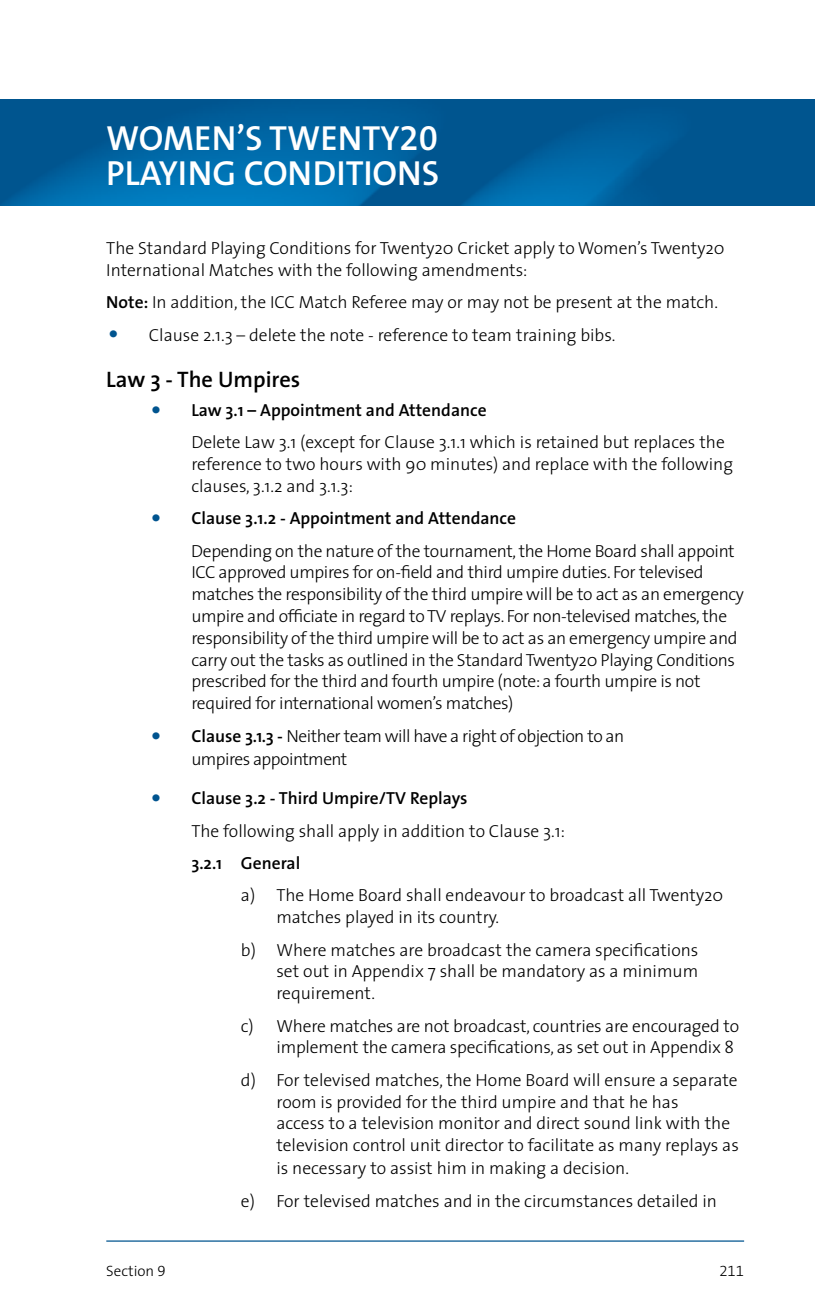
<style>
.page{position:relative;width:815px;height:1312px;background:#fff}
.page>*{position:absolute;margin:0;border:0;box-sizing:border-box;transform-origin:0 0}
.t1{font:600 35px/35px "The Sans";color:#fff}
.t2{font:600 22.5px "The Sans";color:#000}
.t3{font:300 17.5px/21.8px "The Sans";letter-spacing:-.01em;color:#000}
.t4{font:300 17.5px/22.5px "The Sans";letter-spacing:-.03em;color:#000}
.t5{font:600 17.5px "The Sans";color:#000}
.t6{font:300 15px "The Sans";color:#000}
.t7{font:15px "The Sans Light Expert";color:#000}
.s1{font-family:"The Sans Semi Bold Expert";font-weight:400}
.s2{font-weight:600}
.s3{font-size:35px;color:#00548f}
.s4{font-family:"The Sans Light Expert";font-weight:400}
</style>
<div class="page">
<hr style="left:106px;top:1240px;width:638px;height:1px;background:#00548f">
<img style="left:0;top:99px;width:815px;height:107px">
<h1 class="t1" style="left:106px;top:119px;width:333px">Women’s Twenty<span class="s1">20<br></span>PLAYING CONDITIONS</h1>
<p class="t3" style="left:106px;top:236px;width:620px">The Standard Playing Conditions for Twenty20 Cricket apply to Women’s Twenty20<br>International Matches with the following amendments:</p>
<p class="t3" style="left:106px;top:291px;width:613px"><span class="s2">Note:</span> In addition, the ICC Match Referee may or may not be present at the match.</p>
<p class="t3" style="left:106px;top:323px;width:511px"><span class="s3">•</span> Clause 2.1.3 – delete the note - reference to team training bibs.</p>
<p class="t2" style="left:106px;top:360px;width:196px">Law 3 - The Umpires</p>
<p class="t3" style="left:191px;top:393px;width:535px;line-height:32.5px;text-indent:-43px"><span class="s3">•</span> <span class="s2">Law 3.1 – Appointment and Attendance<br></span>Delete Law 3.1 (except for Clause 3.1.1 which is retained but replaces the</p>
<p class="t3" style="left:191px;top:452px;width:543px">reference to two hours with 90 minutes) and replace with the following clauses, 3.1.2 and 3.1.3:</p>
<p class="t3" style="left:191px;top:501px;width:545px;line-height:32.5px;text-indent:-43px"><span class="s3">•</span> <span class="s2">Clause 3.1.2 - Appointment and Attendance<br></span>Depending on the nature of the tournament, the Home Board shall appoint</p>
<p class="t3" style="left:191px;top:561px;width:554px">ICC approved umpires for on-field and third umpire duties. For televised matches the responsibility of the third umpire will be to act as an emergency umpire and officiate in regard to TV replays. For non-televised matches, the responsibility of the third umpire will be to act as an emergency umpire and carry out the tasks as outlined in the Standard Twenty20 Playing Conditions prescribed for the third and fourth umpire (note: a fourth umpire is not required for international women’s matches)</p>
<p class="t4" style="left:191px;top:724px;width:434px;text-indent:-43px"><span class="s3">•</span> <span class="s2">Clause 3.1.3 -</span> Neither team will have a right of objection to an umpires appointment</p>
<p class="t3" style="left:191px;top:781px;width:375px;line-height:32.2px;text-indent:-43px"><span class="s3">•</span> <span class="s2">Clause 3.2 - Third Umpire/TV Replays<br></span>The following shall apply in addition to Clause 3.1:</p>
<p class="t5" style="left:191px;top:848px;width:111px">3.2.1 General</p>
<p class="t3" style="left:276px;top:883px;width:448px;text-indent:-35px">a) The Home Board shall endeavour to broadcast all Twenty20 matches played in its country.</p>
<p class="t3" style="left:276px;top:938px;width:424px;text-align:justify;text-indent:-35px">b) Where matches are broadcast the camera specifications set out in Appendix 7 shall be mandatory as a minimum requirement.</p>
<p class="t3" style="left:241px;top:1013px;width:500px;text-align:right">c) Where matches are not broadcast, countries are encouraged to implement the camera specifications, as set out in Appendix 8</p>
<p class="t3" style="left:276px;top:1067px;width:464px;text-indent:-35px">d) For televised matches, the Home Board will ensure a separate room is provided for the third umpire and that he has<br>access to a television monitor and direct sound link with the television control unit director to facilitate as many replays as is necessary to assist him in making a decision.</p>
<p class="t3" style="left:241px;top:1188px;width:477px">e) For televised matches and in the circumstances detailed in</p>
<p class="t6" style="left:106px;top:1258px;width:61px">Section <span class="s4">9</span></p>
<p class="t7" style="left:719px;top:1258px;width:26px">211</p>
</div>
